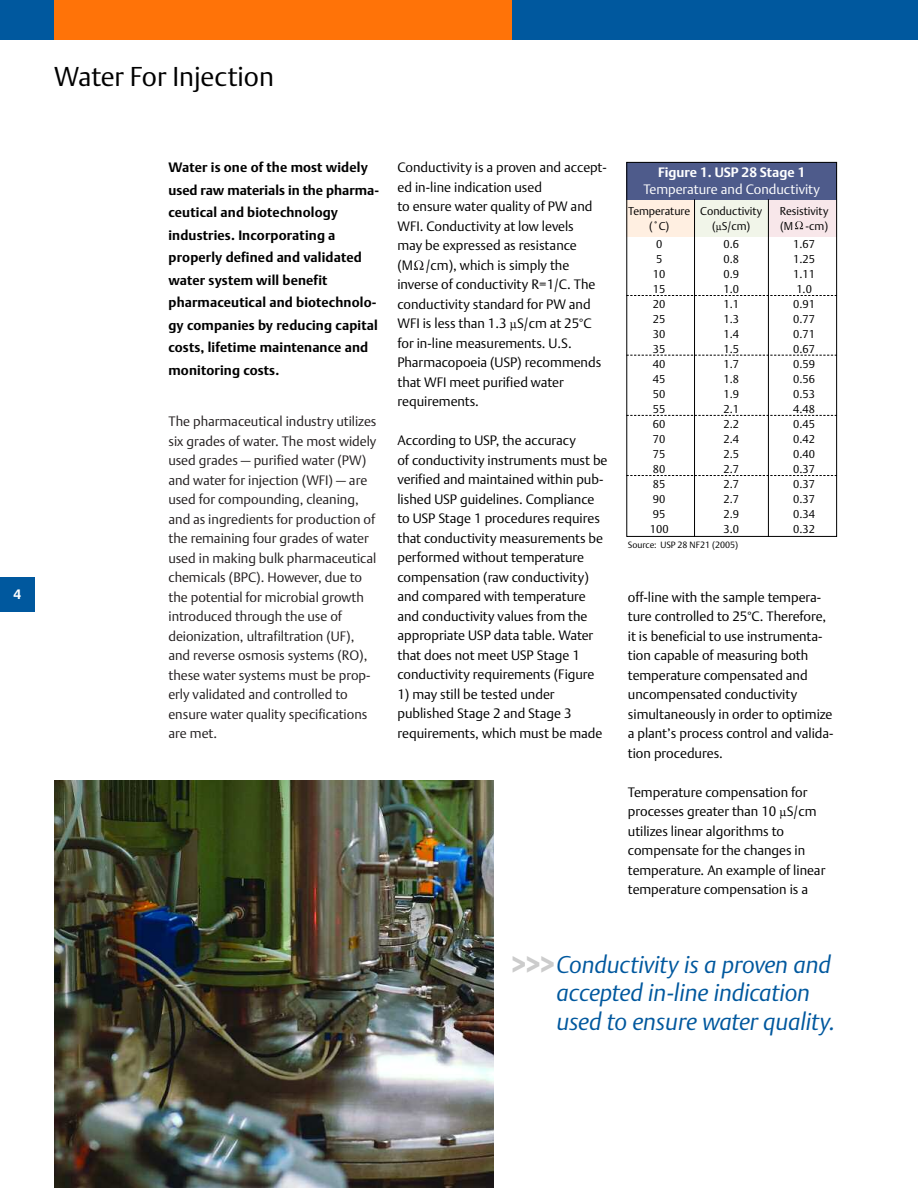
<style>
.page{position:relative;width:918px;height:1188px;background:#fff}
.page>*{position:absolute;margin:0;border:0;box-sizing:border-box;transform-origin:0 0}
.t1{font:27px "DTL Argo T Light";color:#000}
.t2{font:700 27px "DTL Argo T";color:#ccc}
.t3{font:italic 24px/28.5px "DTL Argo T Light";letter-spacing:-.005em;color:#00589e}
.t4{font:13.5px/19.5px "DTL Argo T Light";color:#000}
.t5{font:13.5px/19.5px "DTL Argo T Light";color:#231f20}
.t6{font:700 13.5px/22.5px "DTL Argo T";letter-spacing:.01em;color:#000}
.t7{font:13.5px "DTL Argo T Light";color:#fff}
.t8{font:700 13.5px "DTL Argo T";color:#fff}
.t9{font:11.25px/15px "DTL Argo T Light";color:#000;text-align:center}
.t10{font:9px "DTL Argo T Light";color:#000}
.s1{color:#fff}
</style>
<div class="page">
<div style="left:626px;top:199px;width:69px;height:38px;background:#ffefe1"></div>
<div style="left:695px;top:199px;width:73px;height:38px;background:#f1f5e9"></div>
<div style="left:768px;top:199px;width:69px;height:38px;background:#f8e7ea"></div>
<div style="left:626px;top:162px;width:211px;height:37px;background:#4e5b8b"></div>
<img style="left:54px;top:780px;width:440px;height:408px">
<div style="left:0;top:577px;width:35px;height:34px;background:#00589e"></div>
<div style="left:494px;top:0;width:424px;height:40px;background:#00589e"></div>
<div style="left:54px;top:0;width:458px;height:40px;background:#ff7308"></div>
<div style="left:0;top:0;width:54px;height:40px;background:#00589e"></div>
<div style="left:626px;top:162px;width:211px;height:375px;border:1px solid #000"></div>
<hr style="left:694px;top:199px;width:1px;height:338px;background:#000">
<hr style="left:768px;top:199px;width:1px;height:338px;background:#000">
<svg style="left:626px;top:475px;width:211px;height:1px"></svg>
<svg style="left:626px;top:415px;width:211px;height:1px"></svg>
<svg style="left:626px;top:355px;width:211px;height:1px"></svg>
<svg style="left:626px;top:295px;width:211px;height:1px"></svg>
<svg style="left:795px;top:221px;width:8px;height:8px"></svg>
<svg style="left:414px;top:260px;width:10px;height:10px"></svg>
<p class="t8" style="left:14px;top:586px;width:9px">4</p>
<h1 class="t1" style="left:54px;top:61px;width:222px">Water For Injection</h1>
<p class="t6" style="left:168px;top:157px;width:212px">Water is one of the most widely used raw materials in the pharma&shy;ceutical and biotechnology industries. Incorporating a properly defined and validated water system will benefit pharmaceutical and biotechnolo&shy;gy companies by reducing capital costs, lifetime maintenance and monitoring costs.</p>
<p class="t5" style="left:168px;top:412px;width:210px">The pharmaceutical industry utilizes six grades of water. The most widely used grades — purified water (PW) and water for injection (WFI) — are used for compounding, cleaning, and as ingredients for production of the remaining four grades of water used in making bulk pharmaceutical chemicals (BPC). However, due to the potential for microbial growth introduced through the use of deionization, ultrafiltration (UF), and reverse osmosis systems (RO), these water systems must be prop&shy;erly validated and controlled to ensure water quality specifications are met.</p>
<p class="t4" style="left:397px;top:158px;width:211px">Conductivity is a proven and accept&shy;ed in-line indication used<br>to ensure water quality of PW and<br>WFI. Conductivity at low levels<br>may be expressed as resistance (M<span class="s1">W</span>/cm), which is simply the inverse of conductivity R=1/C. The conductivity standard for PW and<br>WFI is less than 1.3 µS/cm at 25°C for in-line measurements. U.S.<br>Pharmacopoeia (USP) recommends that WFI meet purified water requirements.</p>
<p class="t4" style="left:397px;top:431px;width:212px">According to USP, the accuracy<br>of conductivity instruments must be verified and maintained within pub&shy;lished USP guidelines. Compliance to USP Stage 1 procedures requires that conductivity measurements be performed without temperature compensation (raw conductivity) and compared with temperature and conductivity values from the appropriate USP data table. Water that does not meet USP Stage 1 conductivity requirements (Figure</p>
<p class="t4" style="left:397px;top:685px;width:207px">1) may still be tested under published Stage 2 and Stage 3 requirements, which must be made</p>
<p class="t8" style="left:658px;top:165px;width:149px">Figure 1. USP 28 Stage 1</p>
<p class="t7" style="left:643px;top:181px;width:178px">Temperature and Conductivity</p>
<p class="t9" style="left:628px;top:203px;width:64px">Temperature (˚C)</p>
<p class="t9" style="left:650px;top:236px;width:20px">0<br>5<br>10<br>15<br>20<br>25<br>30<br>35<br>40<br>45<br>50<br>55<br>60<br>70<br>75<br>80<br>85<br>90<br>95<br>100</p>
<p class="t9" style="left:700px;top:203px;width:64px">Conductivity (µS/cm)</p>
<p class="t9" style="left:724px;top:236px;width:17px;text-align:justify">0.6<br>0.8<br>0.9<br>1.0<br>1.1<br>1.3<br>1.4<br>1.5<br>1.7<br>1.8<br>1.9<br>2.1<br>2.2<br>2.4<br>2.5<br>2.7<br>2.7<br>2.7<br>2.9<br>3.0</p>
<p class="t10" style="left:628px;top:540px;width:112px">Source: USP 28 NF21 (2005)</p>
<p class="t9" style="left:780px;top:203px;width:50px;text-align:left">Resistivity (M -cm)</p>
<p class="t9" style="left:793px;top:236px;width:23px;text-align:left">1.67<br>1.25<br>1.11<br>1.0<br>0.91<br>0.77<br>0.71<br>0.67<br>0.59<br>0.56<br>0.53<br>4.48<br>0.45<br>0.42<br>0.40<br>0.37<br>0.37<br>0.37<br>0.34<br>0.32</p>
<p class="t4" style="left:628px;top:587px;width:207px">off-line with the sample tempera&shy;ture controlled to 25°C. Therefore, it is beneficial to use instrumenta&shy;tion capable of measuring both temperature compensated and uncompensated conductivity simultaneously in order to optimize a plant’s process control and valida&shy;tion procedures.</p>
<p class="t4" style="left:628px;top:782px;width:199px">Temperature compensation for processes greater than 10 µS/cm utilizes linear algorithms to compensate for the changes in temperature. An example of linear temperature compensation is a</p>
<h2 class="t3" style="left:557px;top:950px;width:280px">Conductivity is a proven and accepted in-line indication used to ensure water quality.</h2>
<h1 class="t2" style="left:512px;top:949px;width:44px">&gt;&gt;&gt;</h1>
</div>
